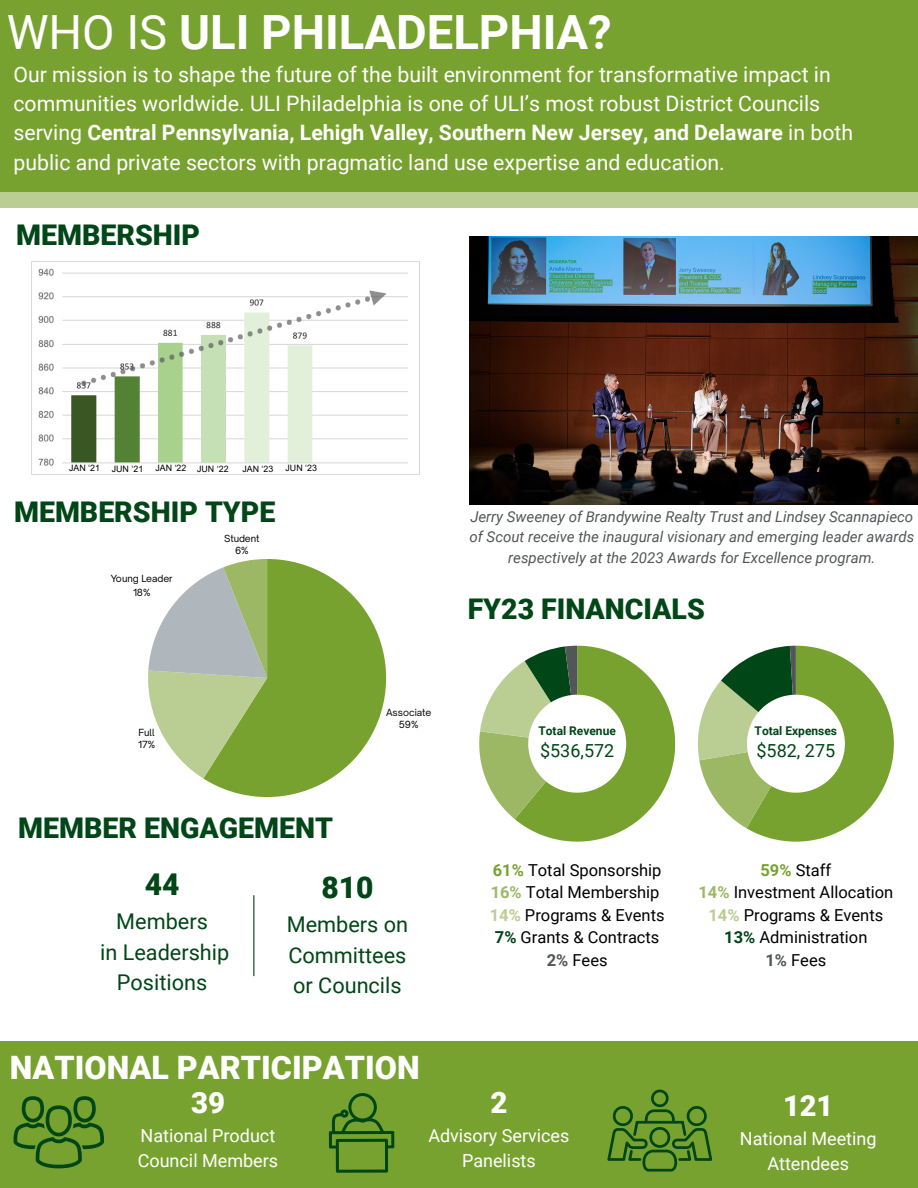
<style>
.page{position:relative;width:918px;height:1188px;background:#fff}
.page>*{position:absolute;margin:0;border:0;box-sizing:border-box;transform-origin:0 0}
.t1{font:700 47.25px "Roboto";color:#fff}
.t2{font:900 32.25px "Roboto";color:#fff}
.t3{font:900 30px "Roboto";color:#004617}
.t4{font:900 29.55px "Roboto";color:#fff}
.t5{font:900 29.25px "Roboto";color:#fff}
.t6{font:900 28.95px "Roboto";color:#fff}
.t7{font:900 28.5px "Roboto";color:#004617}
.t8{font:21.75px/30.3px "Roboto";color:#004617;text-align:justify}
.t9{font:21.3px/29.2px "Roboto";color:#fff}
.t10{font:18px/24.8px "Roboto";color:#fff;text-align:center}
.t11{font:18px "Roboto";color:#004617}
.t12{font:16.5px/22.5px "Roboto";color:#000;text-align:center}
.t13{font:italic 15px/20.2px "Roboto";color:#535658;text-align:center}
.t14{font:700 12px "Roboto";color:#004617}
.t15{font:9.45px/12.3px "Open Sauce One";color:#000;text-align:center}
.t16{font:8.85px "Arial MT Pro";color:#000}
.s1{font-weight:400}
.s2{font-weight:700}
.s3{font-weight:700;color:#78a22f}
.s4{font-weight:700;color:#9cb865}
.s5{font-weight:700;color:#bacd92}
.s6{font-weight:700;color:#004617}
.s7{font-weight:700;color:#535658}
</style>
<div class="page">
<div style="left:0;top:0;width:918px;height:208px;background:#bacd92"></div>
<div style="left:0;top:0;width:918px;height:192px;background:#78a22f"></div>
<img style="left:469px;top:237px;width:449px;height:268px">
<svg style="left:148px;top:559px;width:238px;height:238px"></svg>
<div style="left:0;top:1042px;width:918px;height:146px;background:#78a22f"></div>
<svg style="left:14px;top:1096px;width:90px;height:72px"></svg>
<svg style="left:329px;top:1093px;width:65px;height:80px"></svg>
<svg style="left:607px;top:1090px;width:105px;height:82px"></svg>
<hr style="left:253px;top:895px;width:1px;height:81px;background:#004617">
<img style="left:31px;top:262px;width:377px;height:212px">
<svg style="left:698px;top:646px;width:196px;height:196px"></svg>
<svg style="left:479px;top:646px;width:196px;height:196px"></svg>
<p class="t1" style="left:7px;top:5px;width:607px"><span class="s1">WHO IS</span> ULI PHILADELPHIA?</p>
<p class="t9" style="left:14px;top:60px;width:841px">Our mission is to shape the future of the built environment for transformative impact in communities worldwide. ULI Philadelphia is one of ULI’s most robust District Councils serving <span class="s2">Central Pennsylvania, Lehigh Valley, Southern New Jersey, and Delaware</span> in both public and private sectors with pragmatic land use expertise and education.</p>
<p class="t7" style="left:16px;top:219px;width:185px">MEMBERSHIP</p>
<h6 class="t16" style="left:69px;top:465px;width:32px">JAN ‘21</h6>
<h3 class="t16" style="left:112px;top:465px;width:33px">JUN ‘21</h3>
<p class="t16" style="left:156px;top:465px;width:32px">JAN ‘22</p>
<p class="t16" style="left:197px;top:465px;width:33px">JUN ‘22</p>
<p class="t16" style="left:242px;top:465px;width:32px">JAN ‘23</p>
<p class="t16" style="left:286px;top:465px;width:33px">JUN ‘23</p>
<p class="t7" style="left:14px;top:495px;width:263px">MEMBERSHIP TYPE</p>
<p class="t15" style="left:111px;top:572px;width:63px;line-height:13.4px">Young Leader<br>18%</p>
<p class="t15" style="left:224px;top:532px;width:37px">Student<br>6%</p>
<p class="t15" style="left:138px;top:726px;width:19px;text-align:left">Full<br>17%</p>
<p class="t15" style="left:386px;top:706px;width:47px">Associate<br>59%</p>
<h4 class="t7" style="left:18px;top:812px;width:316px">MEMBER ENGAGEMENT</h4>
<h3 class="t3" style="left:321px;top:871px;width:54px">810</h3>
<h3 class="t8" style="left:287px;top:910px;width:123px">Members on Committees or Councils</h3>
<p class="t3" style="left:145px;top:868px;width:36px">44</p>
<p class="t8" style="left:100px;top:907px;width:131px;text-align:center">Members<br>in Leadership<br>Positions</p>
<p class="t13" style="left:469px;top:507px;width:446px">Jerry Sweeney of Brandywine Realty Trust and Lindsey Scannapieco of Scout receive the inaugural visionary and emerging leader awards respectively at the 2023 Awards for Excellence program.</p>
<h4 class="t7" style="left:468px;top:593px;width:239px">FY23 FINANCIALS</h4>
<h5 class="t14" style="left:538px;top:724px;width:79px">Total Revenue</h5>
<h2 class="t11" style="left:540px;top:741px;width:76px">$536,572</h2>
<h4 class="t14" style="left:755px;top:724px;width:84px">Total Expenses</h4>
<h5 class="t11" style="left:757px;top:741px;width:80px">$582, 275</h5>
<h5 class="t12" style="left:490px;top:859px;width:176px"><span class="s3">61%</span> Total Sponsorship<br><span class="s4">16%</span> Total Membership<br><span class="s5">14%</span> Programs &amp; Events<br><span class="s6">7%</span> Grants &amp; Contracts<br><span class="s7">2%</span> Fees</h5>
<h5 class="t12" style="left:698px;top:859px;width:196px"><span class="s3">59%</span> Staff<br><span class="s4">14%</span> Investment Allocation<br><span class="s5">14%</span> Programs &amp; Events<br><span class="s6">13%</span> Administration<br><span class="s7">1%</span> Fees</h5>
<p class="t2" style="left:10px;top:1049px;width:411px">NATIONAL PARTICIPATION</p>
<p class="t5" style="left:191px;top:1086px;width:35px">39</p>
<p class="t10" style="left:138px;top:1123px;width:142px;text-align:left">National Product<br>Council Members</p>
<h3 class="t4" style="left:490px;top:1085px;width:19px">2</h3>
<h3 class="t10" style="left:428px;top:1123px;width:143px">Advisory Services<br>Panelists</h3>
<h3 class="t6" style="left:783px;top:1089px;width:52px">121</h3>
<h3 class="t10" style="left:740px;top:1127px;width:138px">National Meeting<br>Attendees</h3>
</div>
